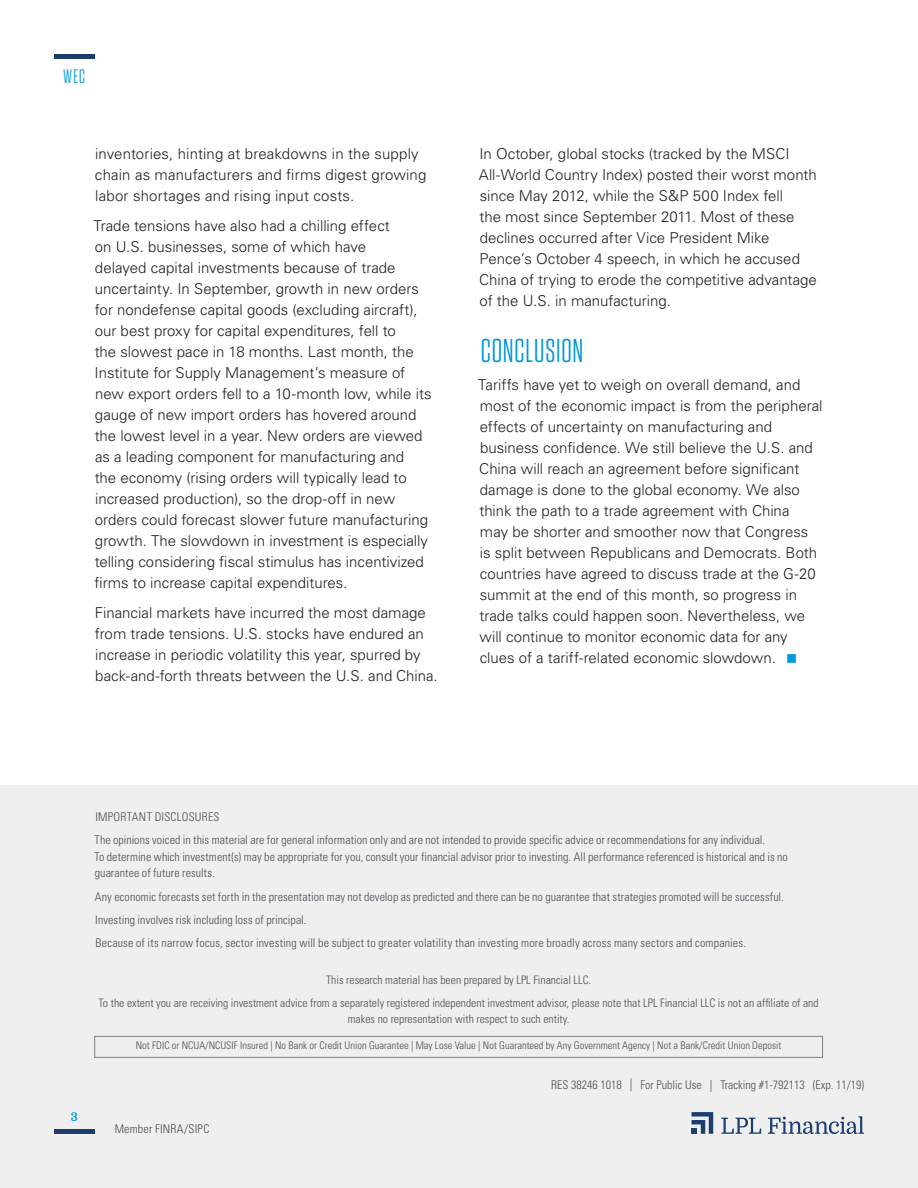
<style>
.page{position:relative;width:918px;height:1188px;background:#fff}
.page>*{position:absolute;margin:0;border:0;box-sizing:border-box;transform-origin:0 0}
.t1{font:33px "Tungsten Narrow";letter-spacing:.025em;color:#0098d8}
.t2{font:19.5px "Tungsten Narrow";color:#0098d8}
.t3{font:300 15px/21px "Univers LT Std";color:#231f20}
.t4{font:300 condensed 12px/16.5px "Univers LT Std";letter-spacing:.01em;color:#484f55}
.t5{font:300 condensed 12px "Univers LT Std";color:#4b4f54}
.t6{font:300 condensed 12px "Univers LT Std";letter-spacing:.02em;color:#4b4f54}
.t7{font:700 12px "Domine";color:#0098d8}
.t8{font:300 condensed 11.7px/22.8px "Univers LT Std";color:#4b4f54;text-align:center}
.t9{font:300 condensed 10.5px "Univers LT Std";color:#4b4f54}
.s1{color:#0098d8}
.s2{font-size:12.9px}
</style>
<div class="page">
<div style="left:0;top:947px;width:918px;height:241px;background:#efeff0"></div>
<hr style="left:54px;top:1130px;width:40px;height:4px;background:#1b3e6f">
<div style="left:94px;top:1036px;width:729px;height:22px;border:1px solid #807f83"></div>
<hr style="left:54px;top:54px;width:40px;height:4px;background:#1b3e6f">
<svg style="left:692px;top:1112px;width:21px;height:22px"></svg>
<svg style="left:721px;top:1118px;width:40px;height:16px"></svg>
<svg style="left:768px;top:1116px;width:96px;height:18px"></svg>
<div style="left:0;top:785px;width:918px;height:175px;background:#efeff0"></div>
<h2 class="t2" style="left:63px;top:67px;width:24px">WEC</h2>
<p class="t3" style="left:95px;top:144px;width:333px">inventories, hinting at breakdowns in the supply chain as manufacturers and firms digest growing labor shortages and rising input costs.</p>
<p class="t3" style="left:93px;top:216px;width:340px">Trade tensions have also had a chilling effect<br>on U.S. businesses, some of which have<br>delayed capital investments because of trade uncertainty. In September, growth in new orders for nondefense capital goods (excluding aircraft), our best proxy for capital expenditures, fell to<br>the slowest pace in 18 months. Last month, the Institute for Supply Management’s measure of new export orders fell to a 10-month low, while its gauge of new import orders has hovered around the lowest level in a year. New orders are viewed as a leading component for manufacturing and<br>the economy (rising orders will typically lead to increased production), so the drop-off in new orders could forecast slower future manufacturing growth. The slowdown in investment is especially telling considering fiscal stimulus has incentivized firms to increase capital expenditures.</p>
<p class="t3" style="left:95px;top:603px;width:344px">Financial markets have incurred the most damage from trade tensions. U.S. stocks have endured an increase in periodic volatility this year, spurred by back-and-forth threats between the U.S. and China.</p>
<p class="t3" style="left:479px;top:144px;width:340px">In October, global stocks (tracked by the MSCI All-World Country Index) posted their worst month since May 2012, while the S&amp;P 500 Index fell<br>the most since September 2011. Most of these declines occurred after Vice President Mike Pence’s October 4 speech, in which he accused China of trying to erode the competitive advantage of the U.S. in manufacturing.</p>
<h1 class="t1" style="left:481px;top:334px;width:104px">CONCLUSION</h1>
<p class="t3" style="left:478px;top:374px;width:346px">Tariffs have yet to weigh on overall demand, and most of the economic impact is from the peripheral effects of uncertainty on manufacturing and business confidence. We still believe the U.S. and China will reach an agreement before significant damage is done to the global economy. We also think the path to a trade agreement with China<br>may be shorter and smoother now that Congress<br>is split between Republicans and Democrats. Both countries have agreed to discuss trade at the G-20 summit at the end of this month, so progress in trade talks could happen soon. Nevertheless, we will continue to monitor economic data for any clues of a tariff-related economic slowdown. <span class="s1">■</span></p>
<p class="t7" style="left:71px;top:1110px;width:9px">3</p>
<p class="t6" style="left:95px;top:810px;width:126px">IMPORTANT DISCLOSURES</p>
<p class="t4" style="left:94px;top:832px;width:695px">The opinions voiced in this material are for general information only and are not intended to provide specific advice or recommendations for any individual.<br>To determine which investment(s) may be appropriate for you, consult your financial advisor prior to investing. All performance referenced is historical and is no guarantee of future results.</p>
<p class="t4" style="left:95px;top:885px;width:690px;line-height:23.2px">Any economic forecasts set forth in the presentation may not develop as predicted and there can be no guarantee that strategies promoted will be successful.<br>Investing involves risk including loss of principal.<br>Because of its narrow focus, sector investing will be subject to greater volatility than investing more broadly across many sectors and companies.</p>
<p class="t8" style="left:99px;top:968px;width:722px">This research material has been prepared by LPL Financial LLC.<br>To the extent you are receiving investment advice from a separately registered independent investment advisor, please note that LPL Financial LLC is not an affiliate of and</p>
<p class="t8" style="left:348px;top:1007px;width:223px">makes no representation with respect to such entity.</p>
<p class="t9" style="left:136px;top:1039px;width:647px">Not FDIC or NCUA/NCUSIF Insured | No Bank or Credit Union Guarantee | May Lose Value | Not Guaranteed by Any Government Agency | Not a Bank/Credit Union Deposit</p>
<p class="t4" style="left:115px;top:1121px;width:96px">Member FINRA/SIPC</p>
<p class="t5" style="left:551px;top:1078px;width:314px">RES 38246 1018 <span class="s2">|</span> For Public Use | Tracking #1-792113 (Exp. 11/19)</p>
</div>
